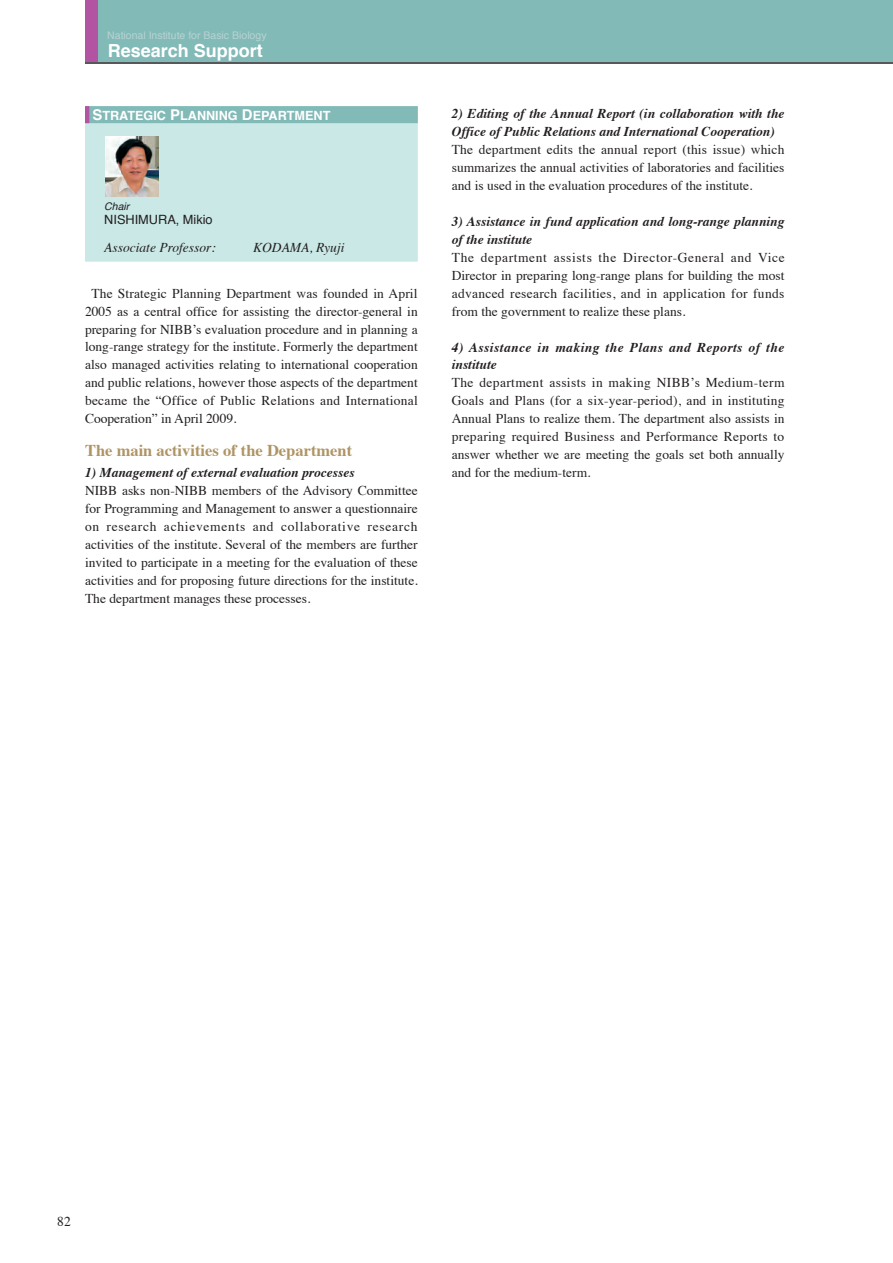
<style>
.page{position:relative;width:893px;height:1263px;background:#fff}
.page>*{position:absolute;margin:0;border:0;box-sizing:border-box;transform-origin:0 0}
.t1{font:700 18px "Helvetica";color:#fff}
.t2{font:700 16.5px "Times";color:#af9464}
.t3{font:13.5px/18px "Times";color:#231f20;text-align:justify}
.t4{font:italic 700 13.5px/18px "Times";color:#231f20}
.t5{font:italic 700 13.5px/18px "Times";letter-spacing:.035em;color:#231f20}
.t6{font:italic 13.5px "Times";color:#231f20}
.t7{font:12.75px "Helvetica";color:#231f20}
.t8{font:700 12.6px "Helvetica";color:#fff}
.t9{font:10.5px "Helvetica";color:#b6d3d2}
.t10{font:italic 10.5px "Helvetica";color:#231f20}
.s1{font-size:14.85px}
</style>
<div class="page">
<div style="left:85px;top:0;width:808px;height:64px;background:#82bab8"></div>
<div style="left:86px;top:107px;width:331px;height:154px;background:#c9e8e6"></div>
<div style="left:85px;top:106px;width:333px;height:156px;border:1px solid #c9e8e6"></div>
<div style="left:86px;top:107px;width:331px;height:16px;background:#82bab8"></div>
<div style="left:85px;top:106px;width:333px;height:17px;border:1px solid #82bab8"></div>
<div style="left:85px;top:106px;width:4px;height:17px;border:1px solid #b254a1"></div>
<img style="left:105px;top:137px;width:53px;height:59px">
<div style="left:85px;top:0;width:13px;height:64px;background:#b254a1"></div>
<hr style="left:85px;top:62px;width:808px;height:2px;background:#57585a">
<p class="t9" style="left:107px;top:27px;width:161px">National Institute for Basic Biology</p>
<h1 class="t1" style="left:108px;top:36px;width:157px">Research Support</h1>
<p class="t8" style="left:92px;top:105px;width:239px"><span class="s1">S</span>TRATEGIC <span class="s1">P</span>LANNING <span class="s1">D</span>EPARTMENT</p>
<p class="t10" style="left:104px;top:198px;width:27px">Chair</p>
<p class="t7" style="left:104px;top:210px;width:110px">NISHIMURA, Mikio</p>
<p class="t6" style="left:104px;top:235px;width:113px">Associate Professor:</p>
<p class="t6" style="left:253px;top:235px;width:93px">KODAMA, Ryuji</p>
<p class="t3" style="left:85px;top:283px;width:334px;text-indent:6px">The Strategic Planning Department was founded in April 2005 as a central office for assisting the director-general in preparing for NIBB’s evaluation procedure and in planning a long-range strategy for the institute. Formerly the department also managed activities relating to international cooperation and public relations, however those aspects of the department became the “Office of Public Relations and International Cooperation” in April 2009.</p>
<p class="t2" style="left:85px;top:435px;width:269px">The main activities of the Department</p>
<p class="t4" style="left:85px;top:462px;width:271px">1) Management of external evaluation processes</p>
<p class="t3" style="left:85px;top:480px;width:334px">NIBB asks non-NIBB members of the Advisory Committee for Programming and Management to answer a questionnaire on research achievements and collaborative research activities of the institute. Several of the members are further invited to participate in a meeting for the evaluation of these activities and for proposing future directions for the institute.<br>The department manages these processes.</p>
<p class="t4" style="left:452px;top:103px;width:334px">2) Editing of the Annual Report (in collaboration with the<br>Office of Public Relations and International Cooperation)</p>
<p class="t3" style="left:452px;top:139px;width:334px">The department edits the annual report (this issue) which summarizes the annual activities of laboratories and facilities and is used in the evaluation procedures of the institute.</p>
<p class="t4" style="left:452px;top:211px;width:334px">3) Assistance in fund application and long-range planning of the institute</p>
<p class="t3" style="left:452px;top:247px;width:334px">The department assists the Director-General and Vice Director in preparing long-range plans for building the most advanced research facilities, and in application for funds from the government to realize these plans.</p>
<p class="t5" style="left:452px;top:337px;width:334px">4) Assistance in making the Plans and Reports of the institute</p>
<p class="t3" style="left:452px;top:373px;width:334px">The department assists in making NIBB’s Medium-term Goals and Plans (for a six-year-period), and in instituting Annual Plans to realize them. The department also assists in preparing required Business and Performance Reports to answer whether we are meeting the goals set both annually and for the medium-term.</p>
<p class="t3" style="left:57px;top:1211px;width:15px">82</p>
</div>
